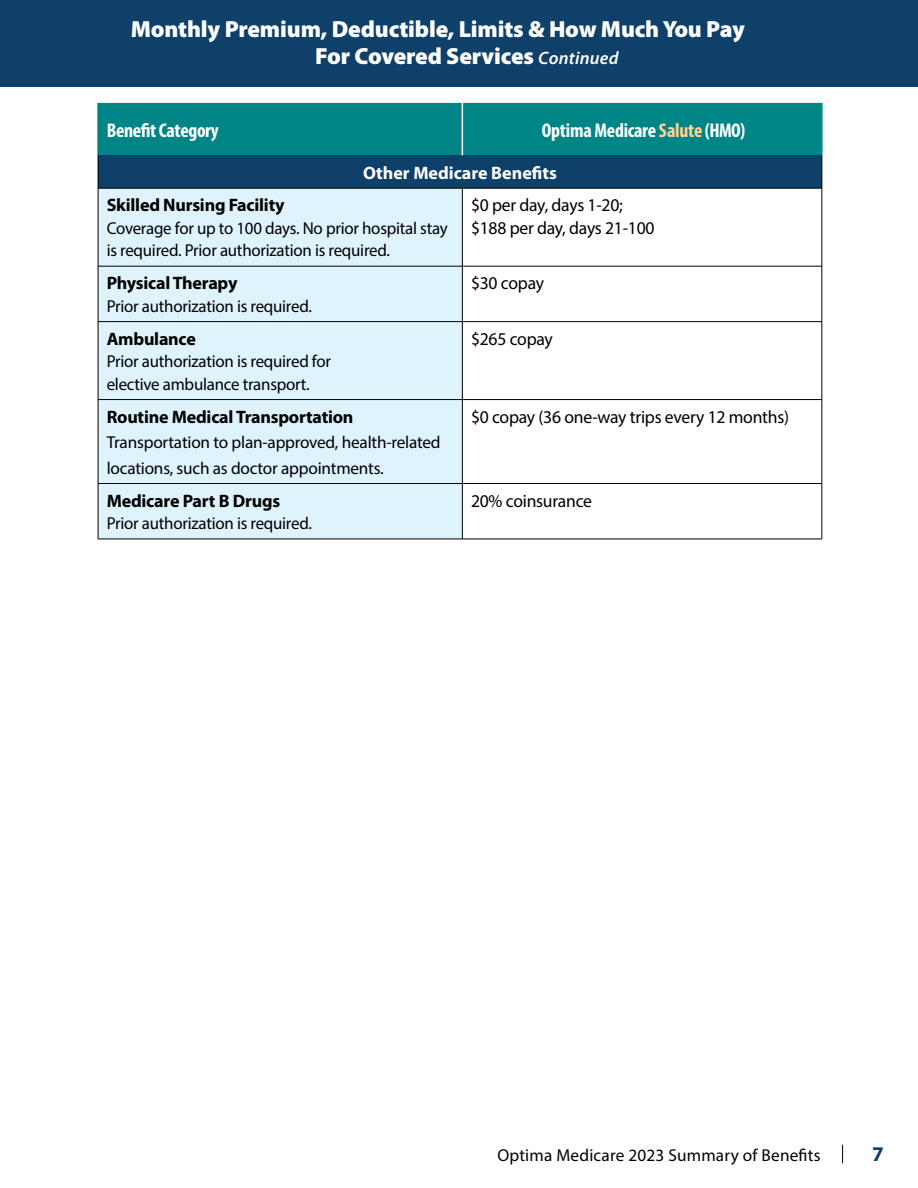
<style>
.page{position:relative;width:918px;height:1188px;background:#fff}
.page>*{position:absolute;margin:0;border:0;box-sizing:border-box;transform-origin:0 0}
.t1{font:900 23.4px "Myriad Pro";letter-spacing:-.005em;color:#fff}
.t2{font:700 21px "Myriad Pro";color:#0e406a}
.t3{font:700 condensed 19.95px "Myriad Pro";letter-spacing:-.01em;color:#fff}
.t4{font:18px "Myriad Pro";letter-spacing:-.015em;color:#000}
.Bold_Black_on_Grid{font:700 18px "Myriad Pro";letter-spacing:-.01em;color:#000}
.t5{font:700 18px "Myriad Pro";color:#fff}
.Bold_Black_on_Grid-2{font:17.25px/22.5px "Myriad Pro";letter-spacing:-.015em;color:#000}
.Bold_Black_on_Grid-3{font:17.25px "Myriad Pro";letter-spacing:.01em;color:#000}
.s1{font-weight:600;font-style:italic;font-size:18px}
.s2{color:#ffd490}
</style>
<div class="page">
<svg style="left:842px;top:1145px;width:1px;height:18px"></svg>
<div style="left:0;top:0;width:918px;height:86px;background:#0e406a"></div>
<div style="left:99px;top:103px;width:722px;height:52px;background:#008587"></div>
<div style="left:98px;top:155px;width:724px;height:33px;background:#0e406a"></div>
<div style="left:99px;top:189px;width:363px;height:350px;background:#dff3fd"></div>
<hr style="left:462px;top:103px;width:1px;height:52px;background:#fff">
<hr style="left:97px;top:103px;width:2px;height:52px;background:#008587">
<hr style="left:98px;top:155px;width:1px;height:33px;background:#000">
<hr style="left:822px;top:155px;width:1px;height:33px;background:#000">
<hr style="left:98px;top:188px;width:1px;height:78px;background:#000">
<hr style="left:462px;top:188px;width:1px;height:78px;background:#000">
<hr style="left:822px;top:188px;width:1px;height:78px;background:#000">
<hr style="left:98px;top:266px;width:1px;height:56px;background:#000">
<hr style="left:462px;top:266px;width:1px;height:56px;background:#000">
<hr style="left:822px;top:266px;width:1px;height:56px;background:#000">
<hr style="left:98px;top:322px;width:1px;height:78px;background:#000">
<hr style="left:98px;top:399px;width:364px;height:1px;background:#000">
<hr style="left:98px;top:400px;width:1px;height:83px;background:#000">
<hr style="left:462px;top:399px;width:360px;height:1px;background:#000">
<hr style="left:98px;top:484px;width:1px;height:55px;background:#000">
<hr style="left:98px;top:188px;width:364px;height:1px;background:#000">
<hr style="left:462px;top:188px;width:360px;height:1px;background:#000">
<hr style="left:98px;top:266px;width:364px;height:1px;background:#000">
<hr style="left:462px;top:266px;width:360px;height:1px;background:#000">
<hr style="left:98px;top:321px;width:364px;height:1px;background:#000">
<hr style="left:462px;top:321px;width:360px;height:1px;background:#000">
<hr style="left:462px;top:322px;width:1px;height:78px;background:#000">
<hr style="left:822px;top:322px;width:1px;height:78px;background:#000">
<hr style="left:462px;top:400px;width:1px;height:83px;background:#000">
<hr style="left:822px;top:400px;width:1px;height:83px;background:#000">
<hr style="left:98px;top:483px;width:364px;height:1px;background:#000">
<hr style="left:462px;top:483px;width:360px;height:1px;background:#000">
<hr style="left:462px;top:484px;width:1px;height:55px;background:#000">
<hr style="left:822px;top:484px;width:1px;height:55px;background:#000">
<hr style="left:98px;top:539px;width:364px;height:1px;background:#000">
<hr style="left:462px;top:539px;width:360px;height:1px;background:#000">
<hr style="left:821px;top:103px;width:2px;height:52px;background:#008587">
<p class="t1" style="left:131px;top:16px;width:616px">Monthly Premium, Deductible, Limits &amp; How Much You Pay</p>
<p class="t1" style="left:315px;top:43px;width:305px">For Covered Services <span class="s1">Continued</span></p>
<p class="t3" style="left:107px;top:117px;width:113px">Benefit Category</p>
<p class="t3" style="left:542px;top:117px;width:205px">Optima Medicare <span class="s2">Salute</span> (HMO)</p>
<p class="t5" style="left:363px;top:161px;width:195px">Other Medicare Benefits</p>
<p class="Bold_Black_on_Grid" style="left:107px;top:194px;width:179px">Skilled Nursing Facility</p>
<p class="Bold_Black_on_Grid-2" style="left:107px;top:217px;width:343px">Coverage for up to 100 days. No prior hospital stay is required. Prior authorization is required.</p>
<p class="t4" style="left:471px;top:194px;width:153px">$0 per day, days 1-20;</p>
<p class="t4" style="left:471px;top:217px;width:185px">$188 per day, days 21-100</p>
<p class="Bold_Black_on_Grid" style="left:107px;top:272px;width:132px">Physical Therapy</p>
<p class="Bold_Black_on_Grid-2" style="left:107px;top:295px;width:207px">Prior authorization is required.</p>
<p class="Bold_Black_on_Grid" style="left:107px;top:327px;width:91px">Ambulance</p>
<p class="Bold_Black_on_Grid-2" style="left:107px;top:350px;width:226px">Prior authorization is required for</p>
<p class="Bold_Black_on_Grid-2" style="left:107px;top:373px;width:205px">elective ambulance transport.</p>
<p class="Bold_Black_on_Grid" style="left:107px;top:405px;width:248px">Routine Medical Transportation</p>
<p class="Bold_Black_on_Grid-2" style="left:107px;top:429px;width:335px;line-height:25.5px">Transportation to plan-approved, health-related locations, such as doctor appointments.</p>
<p class="Bold_Black_on_Grid" style="left:107px;top:489px;width:175px">Medicare Part B Drugs</p>
<p class="Bold_Black_on_Grid-2" style="left:107px;top:512px;width:207px">Prior authorization is required.</p>
<p class="t4" style="left:471px;top:272px;width:75px">$30 copay</p>
<p class="t4" style="left:471px;top:328px;width:83px">$265 copay</p>
<p class="t4" style="left:471px;top:406px;width:320px">$0 copay (36 one-way trips every 12 months)</p>
<p class="t4" style="left:471px;top:490px;width:123px">20% coinsurance</p>
<p class="Bold_Black_on_Grid-3" style="left:497px;top:1145px;width:325px">Optima Medicare 2023 Summary of Benefits</p>
<p class="t2" style="left:872px;top:1140px;width:13px">7</p>
</div>
